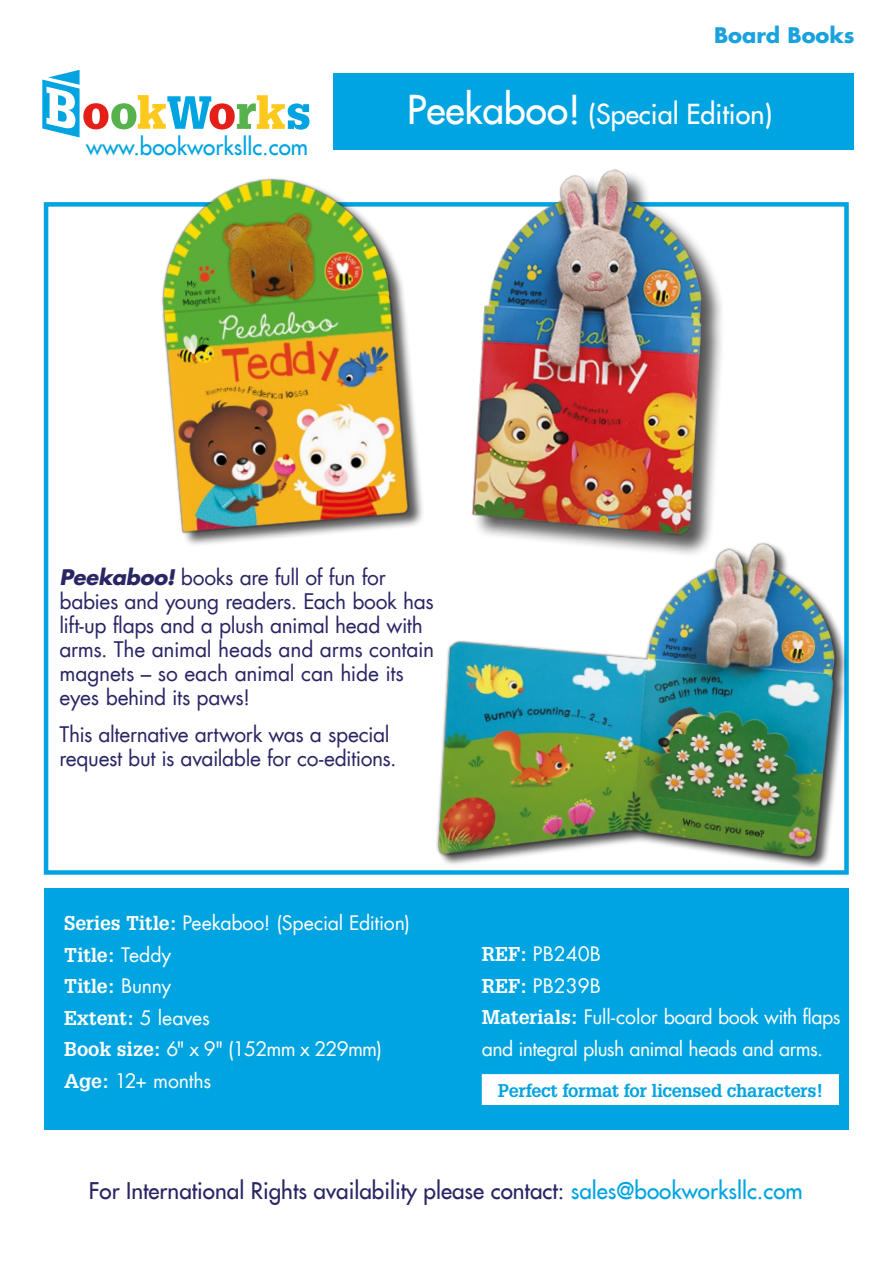
<style>
.page{position:relative;width:893px;height:1263px;background:#fff}
.page>*{position:absolute;margin:0;border:0;box-sizing:border-box;transform-origin:0 0}
.t1{font:27px "Futura LT";color:#fff}
.t2{font:22.5px "Futura LT";color:#292665}
.t3{font:22.5px "Futura LT";color:#00a4e1}
.AI_Blurb{font:21px/24px "Futura LT";letter-spacing:-.02em;color:#292665}
.t4{font:700 21px "Futura LT";color:#19a2dd}
.t5{font:19.5px/31.5px "Futura LT";letter-spacing:-.02em;color:#fff}
.t6{font:700 19.5px/31.5px "Glypha";letter-spacing:-.005em;color:#fff}
.t7{font:19.5px "Futura LT";letter-spacing:-.04em;color:#fff}
.t8{font:700 18px "Glypha";letter-spacing:-.015em;color:#00a4e1}
.s1{font-size:39px}
.s2{font-weight:700;font-style:italic}
.s3{font-family:"Glypha";font-weight:700}
.s4{font-family:"Futura LT";font-weight:400}
.s5{color:#00a4e1}
</style>
<div class="page">
<div style="left:44px;top:889px;width:805px;height:241px;background:#00a4e1"></div>
<div style="left:334px;top:73px;width:520px;height:77px;background:#00a4e1"></div>
<svg style="left:42px;top:70px;width:267px;height:67px"></svg>
<img style="left:144px;top:178px;width:277px;height:367px">
<img style="left:459px;top:169px;width:267px;height:341px">
<img style="left:428px;top:510px;width:421px;height:365px">
<div style="left:483px;top:1075px;width:355px;height:29px;background:#fff"></div>
<div style="left:482px;top:1074px;width:357px;height:31px;border:2px solid #fff"></div>
<p class="t4" style="left:714px;top:21px;width:142px">Board Books</p>
<p class="t3" style="left:86px;top:132px;width:223px">www.bookworksllc.com</p>
<p class="t1" style="left:407px;top:96px;width:367px"><span class="s1">Peekaboo!</span> (Special Edition)</p>
<p class="AI_Blurb" style="left:60px;top:566px;width:376px"><span class="s2">Peekaboo!</span> books are full of fun for babies and young readers. Each book has lift-up flaps and a plush animal head with arms. The animal heads and arms contain magnets – so each animal can hide its eyes behind its paws!</p>
<p class="AI_Blurb" style="left:60px;top:722px;width:339px">This alternative artwork was a special request but is available for co-editions.</p>
<p class="t5" style="left:64px;top:908px;width:347px"><span class="s3">Series Title:</span> Peekaboo! (Special Edition)</p>
<p class="t6" style="left:64px;top:939px;width:109px">Title: <span class="s4">Teddy</span></p>
<p class="t6" style="left:64px;top:970px;width:148px">Title: <span class="s4">Bunny<br></span>Extent: <span class="s4">5 leaves</span></p>
<p class="t7" style="left:64px;top:1037px;width:320px"><span class="s3">Book size:</span> 6" x 9" (152mm x 229mm)</p>
<p class="t5" style="left:64px;top:1065px;width:149px"><span class="s3">Age:</span> 12+ months</p>
<p class="t5" style="left:482px;top:938px;width:121px"><span class="s3">REF:</span> PB240B</p>
<p class="t5" style="left:482px;top:970px;width:121px"><span class="s3">REF:</span> PB239B</p>
<p class="t5" style="left:482px;top:1001px;width:360px"><span class="s3">Materials:</span> Full-color board book with flaps and integral plush animal heads and arms.</p>
<p class="t8" style="left:498px;top:1079px;width:326px">Perfect format for licensed characters!</p>
<p class="t2" style="left:89px;top:1176px;width:715px">For International Rights availability please contact: <span class="s5">sales@bookworksllc.com</span></p>
</div>
